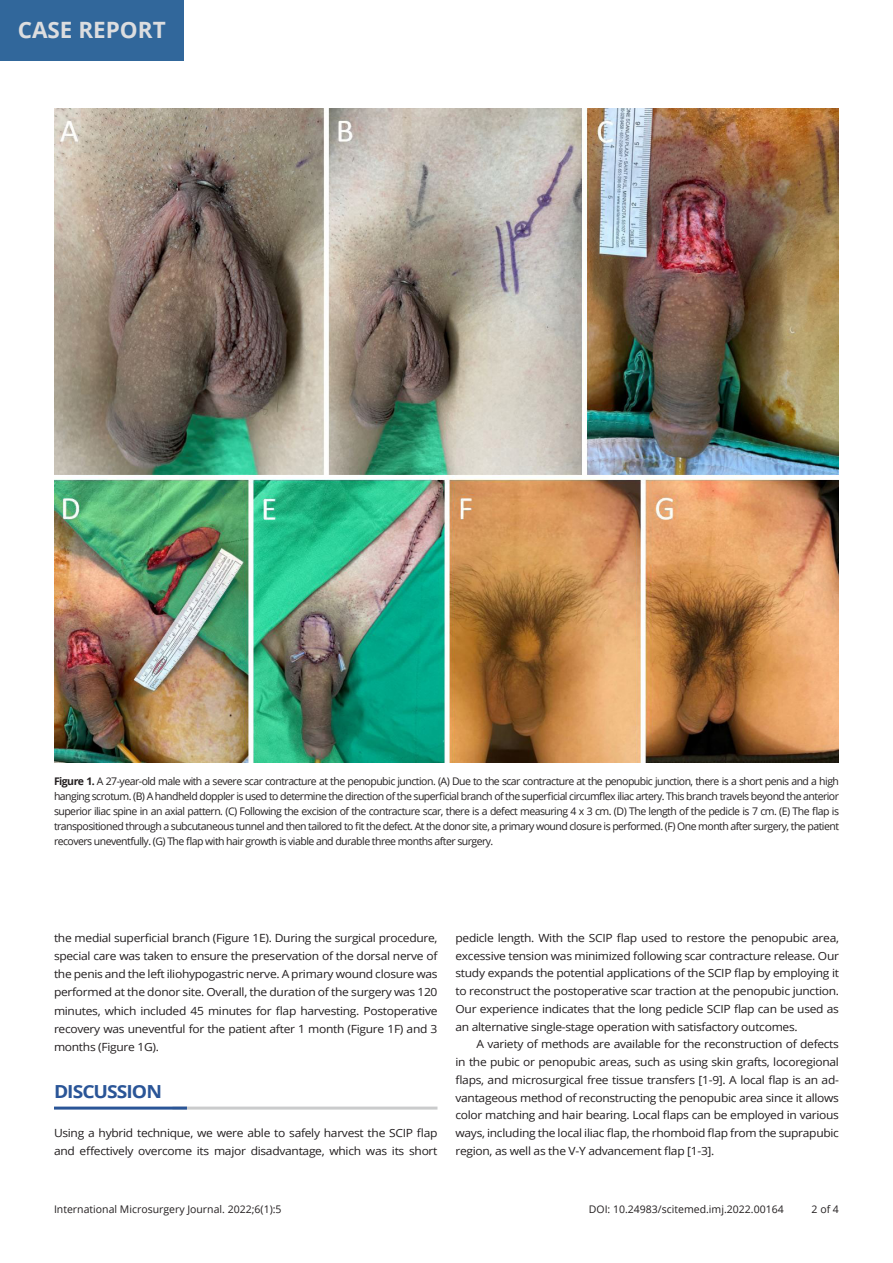
<style>
.page{position:relative;width:893px;height:1263px;background:#fff}
.page>*{position:absolute;margin:0;border:0;box-sizing:border-box;transform-origin:0 0}
.t1{font:700 22.5px "Open Sans";color:#dcdddf}
.Level_1{font:700 18px "Open Sans";letter-spacing:-.05em;color:#2a5597;scale:1.07 1}
.Text_Body{font:11.25px/18.1px "Open Sans";letter-spacing:-.025em;color:#231f20;text-align:justify;scale:1.07 1}
.Text_Head{font:11.25px/17.7px "Open Sans";letter-spacing:-.025em;color:#231f20;scale:1.07 1}
.Figure_Legends{font:10.5px/15px "Open Sans";color:#231f20;text-align:justify}
.s1{font-weight:700}
</style>
<div class="page">
<hr style="left:172px;top:1106px;width:265px;height:3px;background:#cacbcc">
<hr style="left:54px;top:1106px;width:133px;height:3px;background:#2a5597">
<img style="left:54px;top:108px;width:785px;height:654px">
<div style="left:0;top:0;width:183px;height:61px;background:#31679b"></div>
<h1 class="t1" style="left:18px;top:14px;width:150px">CASE REPORT</h1>
<p class="Figure_Legends" style="left:54px;top:774px;width:786px"><span class="s1">Figure 1.</span> A 27-year-old male with a severe scar contracture at the penopubic junction. (A) Due to the scar contracture at the penopubic junction, there is a short penis and a high hanging scrotum. (B) A handheld doppler is used to determine the direction of the superficial branch of the superficial circumflex iliac artery. This branch travels beyond the anterior superior iliac spine in an axial pattern. (C) Following the excision of the contracture scar, there is a defect measuring 4 x 3 cm. (D) The length of the pedicle is 7 cm. (E) The flap is transpositioned through a subcutaneous tunnel and then tailored to fit the defect. At the donor site, a primary wound closure is performed. (F) One month after surgery, the patient recovers uneventfully. (G) The flap with hair growth is viable and durable three months after surgery.</p>
<p class="Text_Body" style="left:54px;top:928px;width:360px">the medial superficial branch (Figure 1E). During the surgical procedure, special care was taken to ensure the preservation of the dorsal nerve of the penis and the left iliohypogastric nerve. A primary wound closure was performed at the donor site. Overall, the duration of the surgery was 120 minutes, which included 45 minutes for flap harvesting. Postoperative recovery was uneventful for the patient after 1 month (Figure 1F) and 3 months (Figure 1G).</p>
<p class="Level_1" style="left:54px;top:1078px;width:102px">DISCUSSION</p>
<p class="Text_Head" style="left:54px;top:1123px;width:360px;line-height:18.1px">Using a hybrid technique, we were able to safely harvest the SCIP flap and effectively overcome its major disadvantage, which was its short</p>
<p class="Text_Head" style="left:455px;top:928px;width:360px;text-align:justify">pedicle length. With the SCIP flap used to restore the penopubic area, excessive tension was minimized following scar contracture release. Our study expands the potential applications of the SCIP flap by employing it to reconstruct the postoperative scar traction at the penopubic junction.<br>Our experience indicates that the long pedicle SCIP flap can be used as an alternative single-stage operation with satisfactory outcomes.</p>
<p class="Text_Body" style="left:455px;top:1035px;width:360px;line-height:17.7px;text-indent:21px">A variety of methods are available for the reconstruction of defects in the pubic or penopubic areas, such as using skin grafts, locoregional flaps, and microsurgical free tissue transfers [1-9]. A local flap is an ad&shy;vantageous method of reconstructing the penopubic area since it allows color matching and hair bearing. Local flaps can be employed in various ways, including the local iliac flap, the rhomboid flap from the suprapubic region, as well as the V-Y advancement flap [1-3].</p>
<p class="Figure_Legends" style="left:54px;top:1201px;width:229px">International Microsurgery Journal. 2022;6(1):5</p>
<p class="Figure_Legends" style="left:589px;top:1201px;width:196px">DOI: 10.24983/scitemed.imj.2022.00164</p>
<p class="Figure_Legends" style="left:812px;top:1201px;width:29px">2 of 4</p>
</div>
